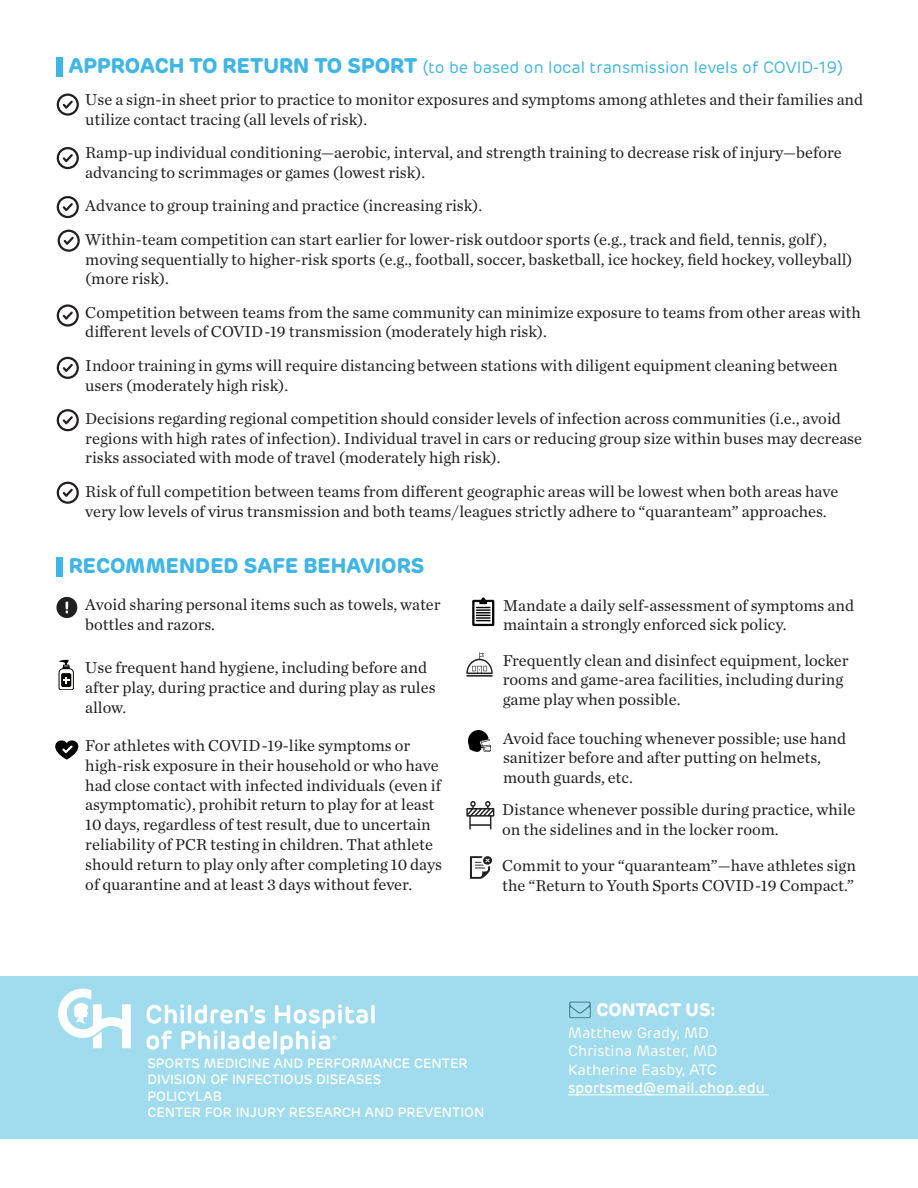
<style>
.page{position:relative;width:918px;height:1188px;background:#fff}
.page>*{position:absolute;margin:0;border:0;box-sizing:border-box;transform-origin:0 0}
.t1{font:700 21px "Rubrik";color:#3fb6e6}
.t2{font:700 18px "Rubrik";color:#fff}
.t3{font:16.5px/19.8px "Chronicle Text G1";color:#231f20}
.t4{font:16.5px "Rubrik";color:#3fb6e6}
.t5{font:15px "Rubrik";color:#fff}
.t6{font:500 15px "Rubrik";color:#fff}
.t7{font:500 13.5px/16.2px "Rubrik";color:#fff}
.s1{font-weight:700;font-size:21px}
</style>
<div class="page">
<div style="left:0;top:976px;width:918px;height:162px;background:#a1dcee"></div>
<hr style="left:568px;top:1094px;width:201px;height:1px;background:#fff">
<img style="left:569px;top:1001px;width:22px;height:18px">
<div style="left:57px;top:57px;width:6px;height:19px;background:#3fb6e6"></div>
<div style="left:57px;top:558px;width:6px;height:19px;background:#3fb6e6"></div>
<svg style="left:57px;top:94px;width:22px;height:22px"></svg>
<svg style="left:57px;top:147px;width:22px;height:22px"></svg>
<svg style="left:57px;top:196px;width:22px;height:22px"></svg>
<svg style="left:58px;top:230px;width:22px;height:22px"></svg>
<svg style="left:57px;top:304px;width:22px;height:23px"></svg>
<svg style="left:57px;top:357px;width:22px;height:22px"></svg>
<svg style="left:57px;top:409px;width:22px;height:22px"></svg>
<svg style="left:57px;top:482px;width:22px;height:22px"></svg>
<svg style="left:58px;top:989px;width:73px;height:59px"></svg>
<svg style="left:371px;top:1005px;width:4px;height:19px"></svg>
<svg style="left:146px;top:1004px;width:222px;height:51px"></svg>
<svg style="left:470px;top:856px;width:22px;height:23px"></svg>
<svg style="left:55px;top:740px;width:23px;height:20px"></svg>
<hr style="left:466px;top:675px;width:27px;height:2px;background:#231f20">
<svg style="left:466px;top:652px;width:27px;height:22px"></svg>
<svg style="left:59px;top:660px;width:14px;height:30px"></svg>
<svg style="left:472px;top:597px;width:22px;height:29px"></svg>
<img style="left:468px;top:731px;width:23px;height:20px">
<svg style="left:466px;top:801px;width:28px;height:29px"></svg>
<svg style="left:56px;top:597px;width:21px;height:21px"></svg>
<p class="t4" style="left:69px;top:56px;width:776px"><span class="s1">APPROACH TO RETURN TO SPORT</span> (to be based on local transmission levels of COVID-19)</p>
<p class="t3" style="left:85px;top:89px;width:779px">Use a sign-in sheet prior to practice to monitor exposures and symptoms among athletes and their families and utilize contact tracing (all levels of risk).</p>
<p class="t3" style="left:85px;top:142px;width:758px">Ramp-up individual conditioning—aerobic, interval, and strength training to decrease risk of injury—before advancing to scrimmages or games (lowest risk).</p>
<p class="t3" style="left:85px;top:195px;width:398px">Advance to group training and practice (increasing risk).</p>
<p class="t3" style="left:85px;top:228px;width:769px">Within-team competition can start earlier for lower-risk outdoor sports (e.g., track and field, tennis, golf ), moving sequentially to higher-risk sports (e.g., football, soccer, basketball, ice hockey, field hockey, volleyball) (more risk).</p>
<p class="t3" style="left:85px;top:301px;width:777px">Competition between teams from the same community can minimize exposure to teams from other areas with different levels of COVID-19 transmission (moderately high risk).</p>
<p class="t3" style="left:85px;top:354px;width:754px">Indoor training in gyms will require distancing between stations with diligent equipment cleaning between users (moderately high risk).</p>
<p class="t3" style="left:85px;top:408px;width:778px">Decisions regarding regional competition should consider levels of infection across communities (i.e., avoid regions with high rates of infection). Individual travel in cars or reducing group size within buses may decrease risks associated with mode of travel (moderately high risk).</p>
<p class="t3" style="left:85px;top:480px;width:755px">Risk of full competition between teams from different geographic areas will be lowest when both areas have very low levels of virus transmission and both teams/leagues strictly adhere to “quaranteam” approaches.</p>
<p class="t1" style="left:69px;top:553px;width:357px">RECOMMENDED SAFE BEHAVIORS</p>
<p class="t3" style="left:85px;top:594px;width:357px">Avoid sharing personal items such as towels, water bottles and razors.</p>
<p class="t3" style="left:85px;top:657px;width:352px">Use frequent hand hygiene, including before and after play, during practice and during play as rules allow.</p>
<p class="t3" style="left:85px;top:735px;width:358px">For athletes with COVID-19-like symptoms or high-risk exposure in their household or who have had close contact with infected individuals (even if asymptomatic), prohibit return to play for at least 10 days, regardless of test result, due to uncertain reliability of PCR testing in children. That athlete should return to play only after completing 10 days of quarantine and at least 3 days without fever.</p>
<p class="t3" style="left:503px;top:594px;width:353px">Mandate a daily self-assessment of symptoms and maintain a strongly enforced sick policy.</p>
<p class="t3" style="left:503px;top:649px;width:348px">Frequently clean and disinfect equipment, locker rooms and game-area facilities, including during game play when possible.</p>
<p class="t3" style="left:503px;top:727px;width:345px">Avoid face touching whenever possible; use hand sanitizer before and after putting on helmets, mouth guards, etc.</p>
<p class="t3" style="left:502px;top:799px;width:355px">Distance whenever possible during practice, while on the sidelines and in the locker room.</p>
<p class="t3" style="left:502px;top:854px;width:355px">Commit to your “quaranteam”—have athletes sign the “Return to Youth Sports COVID-19 Compact.”</p>
<p class="t7" style="left:147px;top:1055px;width:322px">SPORTS MEDICINE AND PERFORMANCE CENTER<br>DIVISION OF INFECTIOUS DISEASES</p>
<p class="t7" style="left:147px;top:1088px;width:76px">POLICYLAB</p>
<p class="t7" style="left:147px;top:1104px;width:339px">CENTER FOR INJURY RESEARCH AND PREVENTION</p>
<p class="t2" style="left:597px;top:998px;width:120px">CONTACT US:</p>
<p class="t5" style="left:568px;top:1023px;width:142px">Matthew Grady, MD</p>
<p class="t5" style="left:568px;top:1041px;width:151px">Christina Master, MD</p>
<p class="t5" style="left:568px;top:1061px;width:150px">Katherine Easby, ATC</p>
<p class="t6" style="left:568px;top:1079px;width:198px">sportsmed@email.chop.edu</p>
</div>
